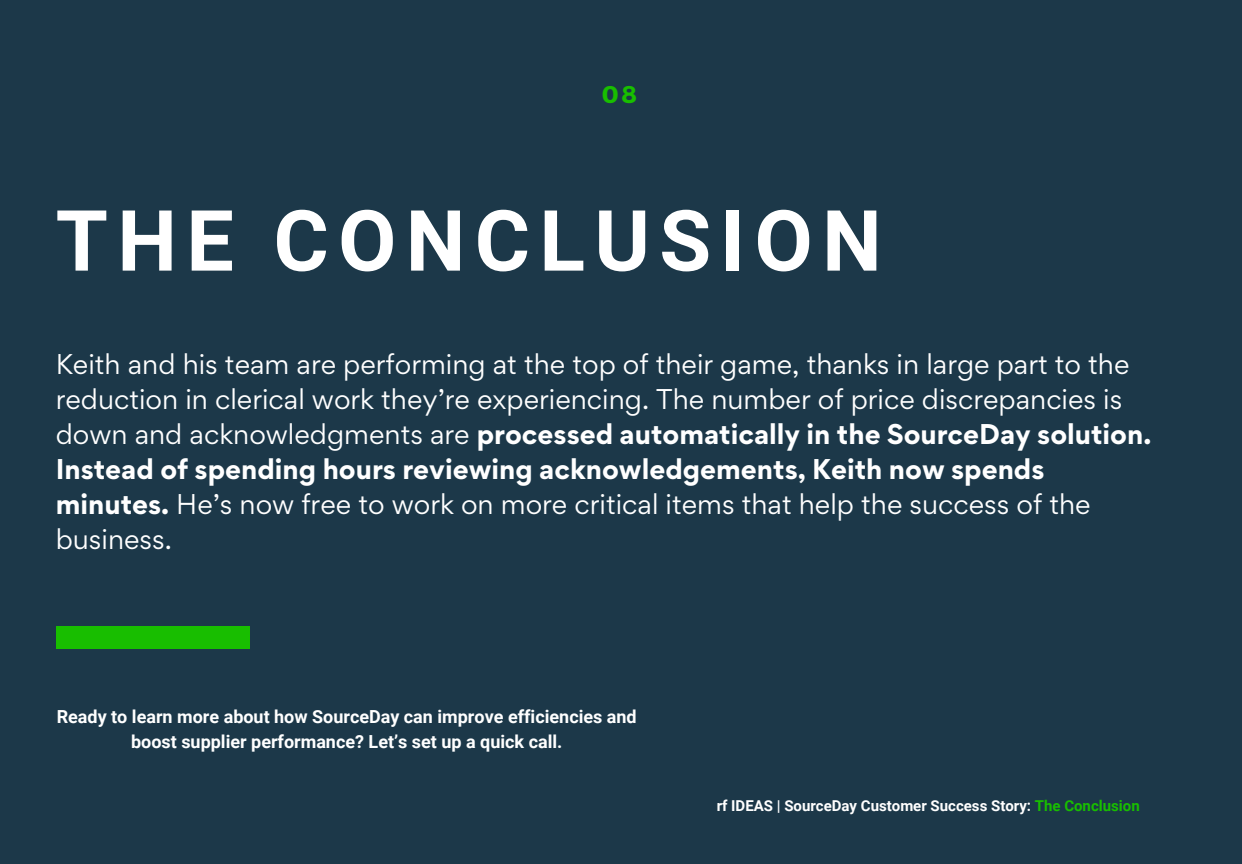
<style>
.page{position:relative;width:1242px;height:864px;background:#1c3849}
.page>*{position:absolute;margin:0;border:0;box-sizing:border-box;transform-origin:0 0}
.t1{font:700 84.45px "Roboto";letter-spacing:.11em;color:#fff}
.t2{font:25.5px/34.8px "Gordita";color:#fff}
.t3{font:700 24.15px "Montserrat";color:#18be00}
.t4{font:700 18px/24.8px "Roboto";color:#fff;text-align:center}
.t5{font:700 15px "Roboto";color:#fff}
.s1{font-weight:700}
.s2{color:#18be00}
</style>
<div class="page">
<div style="left:56px;top:627px;width:193px;height:22px;background:#18be00"></div>
<p class="t3" style="left:602px;top:79px;width:37px">08</p>
<h1 class="t1" style="left:56px;top:192px;width:828px">THE CONCLUSION</h1>
<p class="t2" style="left:56px;top:347px;width:1097px">Keith and his team are performing at the top of their game, thanks in large part to the reduction in clerical work they’re experiencing. The number of price discrepancies is down and acknowledgments are <span class="s1">processed automatically in the SourceDay solution.<br>Instead of spending hours reviewing acknowledgements, Keith now spends minutes.</span> He’s now free to work on more critical items that help the success of the business.</p>
<p class="t4" style="left:57px;top:705px;width:582px">Ready to learn more about how SourceDay can improve efficiencies and boost supplier performance? Let’s set up a quick call.</p>
<p class="t5" style="left:717px;top:797px;width:425px">rf IDEAS | SourceDay Customer Success Story: <span class="s2">The Conclusion</span></p>
</div>
